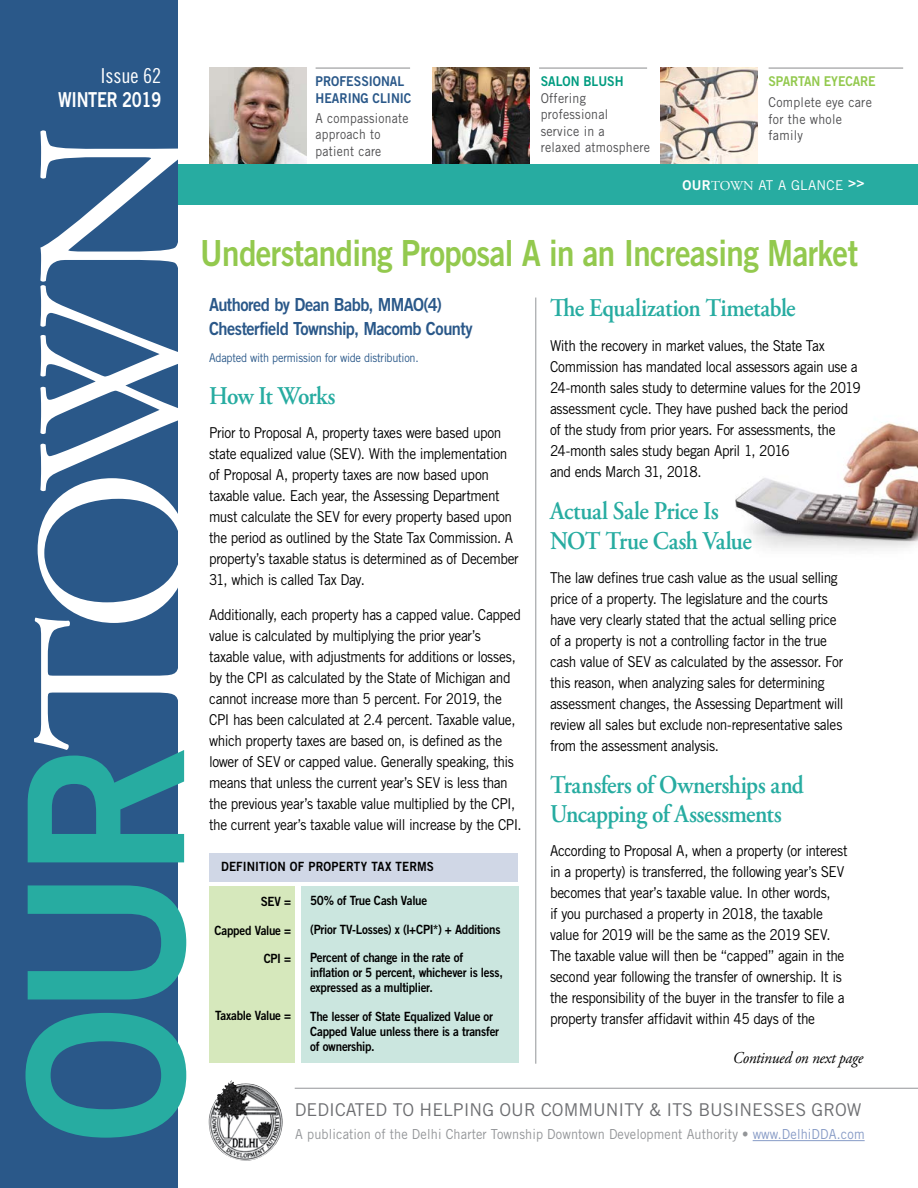
<style>
.page{position:relative;width:918px;height:1188px;background:#fff}
.page>*{position:absolute;margin:0;border:0;box-sizing:border-box;transform-origin:0 0}
.t1{font:216.75px "Adobe Garamond Pro";color:#fff;scale:.95 1}
.t2{font:36px "Trade Gothic LT Std Bd 2";letter-spacing:-.02em;color:#93c94e;scale:.87 1}
.t3{font:600 25.5px/30px "Adobe Garamond Pro";letter-spacing:-.025em;color:#27aca1;scale:.91 1}
.t4{font:20.55px "Trade Gothic LT Std Bd 2";letter-spacing:-.02em;color:#fff;scale:.8 1}
.t5{font:20.55px "Trade Gothic LT Std Cn 18";color:#fff}
.t6{font:18px/24px "Trade Gothic LT Std Bd 2";letter-spacing:-.035em;color:#2a5889;scale:.91 1}
.t7{font:17.7px "Trade Gothic LT Std";color:#6d6e71}
.t8{font:italic 16.5px "Adobe Garamond Pro";letter-spacing:-.015em;color:#000;scale:.94 1}
.t9{font:15px/21px "Trade Gothic LT Std";letter-spacing:-.03em;color:#000;scale:.91 1}
.t10{font:13.8px "Trade Gothic LT Std";letter-spacing:.01em;color:#939598;scale:.92 1}
.t11{font:13.5px/16.5px "Trade Gothic LT Std";letter-spacing:.02em;color:#4d4d4f;scale:.92 1}
.t12{font:13.5px/16.5px "Trade Gothic LT Std";letter-spacing:.02em;color:#4d4d4f;scale:.9 1}
.t13{font:13.5px/16.2px "Trade Gothic LT Std Bd 2";color:#2a5889;scale:.91 1}
.t14{font:13.5px "Trade Gothic LT Std";letter-spacing:.02em;color:#fff}
.t15{font:13.5px "Trade Gothic LT Std Bd 2";letter-spacing:-.01em;color:#93c94e;scale:.91 1}
.t16{font:13.5px "Trade Gothic LT Std Bd 2";color:#009c80;scale:.91 1}
.t17{font:12.75px/15px "Trade Gothic LT Std Bd 2";letter-spacing:-.02em;color:#000;scale:.91 1}
.t18{font:12.75px "Trade Gothic LT Std Bd 2";letter-spacing:.01em;color:#000;scale:.91 1}
.t19{font:12px "Trade Gothic LT Std";letter-spacing:-.025em;color:#2a5889;scale:.91 1}
.s1{font-family:"Trade Gothic LT Std Bd 2";color:#27aca1}
.s2{font-family:"Trade Gothic LT Std Bd 2"}
.s3{font-family:"Adobe Garamond Pro"}
.s4{color:#879bc6}
</style>
<div class="page">
<img style="left:735px;top:423px;width:183px;height:127px">
<div style="left:209px;top:853px;width:309px;height:29px;background:#d0d7e6"></div>
<img style="left:433px;top:68px;width:97px;height:96px">
<hr style="left:539px;top:68px;width:108px;height:1px;background:#8a8c8e">
<img style="left:209px;top:68px;width:97px;height:96px">
<img style="left:209px;top:1081px;width:74px;height:80px">
<hr style="left:753px;top:1140px;width:112px;height:1px;background:#879bc6">
<hr style="left:295px;top:1088px;width:623px;height:1px;background:#939598">
<hr style="left:316px;top:68px;width:94px;height:1px;background:#8a8c8e">
<img style="left:661px;top:68px;width:97px;height:96px">
<div style="left:168px;top:164px;width:750px;height:41px;background:#27aca1"></div>
<div style="left:0;top:0;width:177px;height:1188px;background:#2a5889"></div>
<hr style="left:769px;top:68px;width:134px;height:1px;background:#8a8c8e">
<hr style="left:535px;top:298px;width:1px;height:766px;background:#939598">
<div style="left:301px;top:887px;width:217px;height:176px;background:#cbe6df"></div>
<div style="left:209px;top:887px;width:86px;height:176px;background:#d6e8bc"></div>
<h3 class="t5" style="left:101px;top:63px;width:62px">Issue 62</h3>
<h3 class="t4" style="left:58px;top:87px;width:131px">WINTER 2019</h3>
<h1 class="t1" style="left:-15px;top:1144px;width:1074px;rotate:-90deg"><span class="s1">OUR</span>TOWN</h1>
<p class="t13" style="left:316px;top:73px;width:107px">PROFESSIONAL<br>HEARING CLINIC</p>
<p class="t12" style="left:316px;top:109px;width:105px">A compassionate approach to patient care</p>
<p class="t16" style="left:541px;top:73px;width:93px">SALON BLUSH</p>
<p class="t11" style="left:541px;top:90px;width:120px">Offering professional service in a<br>relaxed atmosphere</p>
<p class="t15" style="left:769px;top:73px;width:119px">SPARTAN EYECARE</p>
<p class="t11" style="left:769px;top:94px;width:114px">Complete eye care for the whole family</p>
<p class="t14" style="left:682px;top:177px;width:184px"><span class="s2">OUR</span><span class="s3">TOWN</span> AT A GLANCE <sup>&gt;&gt;</sup></p>
<h2 class="t2" style="left:200px;top:231px;width:758px">Understanding Proposal A in an Increasing Market</h2>
<p class="t6" style="left:209px;top:292px;width:291px">Authored by Dean Babb, MMAO(4)<br>Chesterfield Township, Macomb County</p>
<p class="t19" style="left:209px;top:351px;width:232px">Adapted with permission for wide distribution.</p>
<h3 class="t3" style="left:209px;top:381px;width:140px">How It Works</h3>
<p class="t9" style="left:209px;top:422px;width:342px">Prior to Proposal A, property taxes were based upon state equalized value (SEV). With the implementation of Proposal A, property taxes are now based upon taxable value. Each year, the Assessing Department must calculate the SEV for every property based upon the period as outlined by the State Tax Commission. A property’s taxable status is determined as of December 31, which is called Tax Day.</p>
<p class="t9" style="left:209px;top:604px;width:345px">Additionally, each property has a capped value. Capped value is calculated by multiplying the prior year’s taxable value, with adjustments for additions or losses, by the CPI as calculated by the State of Michigan and cannot increase more than 5 percent. For 2019, the CPI has been calculated at 2.4 percent. Taxable value, which property taxes are based on, is defined as the lower of SEV or capped value. Generally speaking, this means that unless the current year’s SEV is less than the previous year’s taxable value multiplied by the CPI, the current year’s taxable value will increase by the CPI.</p>
<p class="t18" style="left:221px;top:858px;width:235px">DEFINITION OF PROPERTY TAX TERMS</p>
<p class="t17" style="left:261px;top:894px;width:35px">SEV =</p>
<p class="t17" style="left:214px;top:923px;width:86px">Capped Value =</p>
<p class="t17" style="left:264px;top:951px;width:32px">CPI =</p>
<p class="t17" style="left:215px;top:1008px;width:85px">Taxable Value =</p>
<p class="t17" style="left:310px;top:893px;width:130px">50% of True Cash Value</p>
<p class="t17" style="left:310px;top:922px;width:211px">(Prior TV-Losses) x (l+CPI*) + Additions</p>
<p class="t17" style="left:310px;top:950px;width:213px">Percent of change in the rate of inflation or 5 percent, whichever is less, expressed as a multiplier.</p>
<p class="t17" style="left:310px;top:1009px;width:209px">The lesser of State Equalized Value or<br>Capped Value unless there is a transfer of ownership.</p>
<h3 class="t3" style="left:550px;top:293px;width:272px">The Equalization Timetable</h3>
<p class="t9" style="left:550px;top:335px;width:343px">With the recovery in market values, the State Tax Commission has mandated local assessors again use a 24-month sales study to determine values for the 2019 assessment cycle. They have pushed back the period of the study from prior years. For assessments, the 24-month sales study began April 1, 2016<br>and ends March 31, 2018.</p>
<h3 class="t3" style="left:550px;top:496px;width:223px">Actual Sale Price Is<br>NOT True Cash Value</h3>
<p class="t9" style="left:550px;top:567px;width:324px">The law defines true cash value as the usual selling price of a property. The legislature and the courts have very clearly stated that the actual selling price of a property is not a controlling factor in the true cash value of SEV as calculated by the assessor. For this reason, when analyzing sales for determining assessment changes, the Assessing Department will review all sales but exclude non-representative sales from the assessment analysis.</p>
<h3 class="t3" style="left:550px;top:771px;width:280px;line-height:28.5px">Transfers of Ownerships and<br>Uncapping of Assessments</h3>
<p class="t9" style="left:550px;top:840px;width:328px">According to Proposal A, when a property (or interest in a property) is transferred, the following year’s SEV becomes that year’s taxable value. In other words,<br>if you purchased a property in 2018, the taxable value for 2019 will be the same as the 2019 SEV.<br>The taxable value will then be “capped” again in the second year following the transfer of ownership. It is the responsibility of the buyer in the transfer to file a property transfer affidavit within 45 days of the</p>
<p class="t8" style="left:733px;top:1048px;width:140px">Continued on next page</p>
<p class="t7" style="left:295px;top:1099px;width:568px">DEDICATED TO HELPING OUR COMMUNITY &amp; ITS BUSINESSES GROW</p>
<p class="t10" style="left:295px;top:1126px;width:620px">A publication of the Delhi Charter Township Downtown Development Authority • <span class="s4">www.DelhiDDA.com</span></p>
</div>
